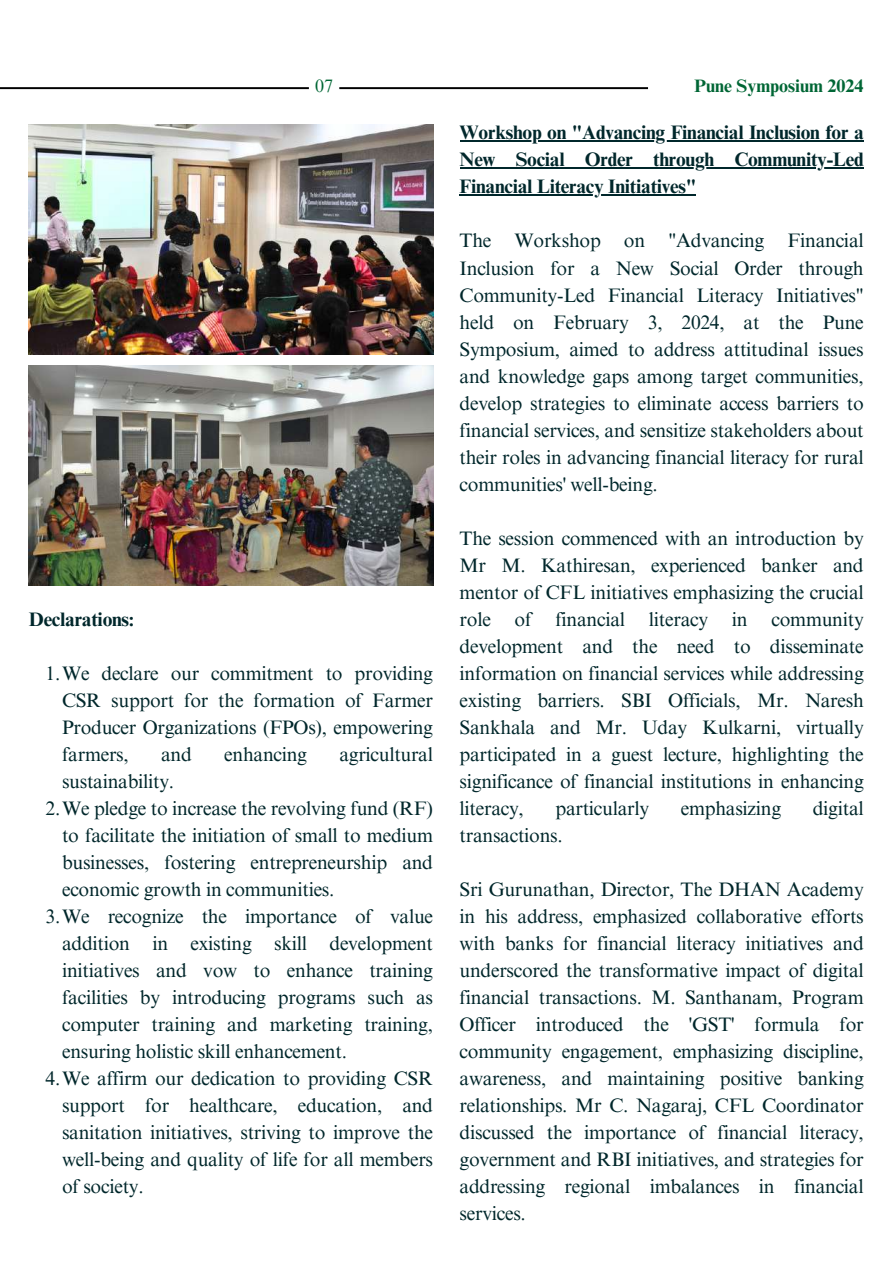
<style>
.page{position:relative;width:893px;height:1264px;background:#fff}
.page>*{position:absolute;margin:0;border:0;box-sizing:border-box;transform-origin:0 0}
.t1{font:19.5px/27px "Times NRMT Pro";letter-spacing:-.015em;color:#00272b;text-align:justify}
.t2{font:700 19.5px/27px "Times NRMT Pro";letter-spacing:-.015em;color:#00272b;text-align:justify}
.t3{font:700 18px "Times NRMT Pro";color:#006635}
.t4{font:18px "Times NRMT Pro";color:#006635}
</style>
<div class="page">
<svg style="left:0;top:87px;width:648px;height:2px"></svg>
<img style="left:29px;top:365px;width:404px;height:220px">
<img style="left:29px;top:124px;width:404px;height:231px">
<hr style="left:459px;top:140px;width:404px;height:2px;background:#00272b">
<hr style="left:459px;top:167px;width:404px;height:2px;background:#00272b">
<hr style="left:459px;top:194px;width:237px;height:2px;background:#00272b">
<p class="t4" style="left:315px;top:79px;width:20px">07</p>
<p class="t3" style="left:694px;top:79px;width:171px">Pune Symposium 2024</p>
<p class="t2" style="left:29px;top:608px;width:107px">Declarations:</p>
<p class="t1" style="left:62px;top:662px;width:372px;text-indent:-16px">1.We declare our commitment to providing CSR support for the formation of Farmer Producer Organizations (FPOs), empowering farmers,</p>
<p class="t1" style="left:161px;top:743px;width:32px">and</p>
<p class="t1" style="left:224px;top:743px;width:84px">enhancing</p>
<p class="t1" style="left:339px;top:743px;width:95px">agricultural</p>
<p class="t1" style="left:62px;top:770px;width:114px">sustainability.</p>
<p class="t1" style="left:46px;top:797px;width:389px">2.We pledge to increase the revolving fund (RF)</p>
<p class="t1" style="left:62px;top:824px;width:372px">to facilitate the initiation of small to medium</p>
<p class="t1" style="left:62px;top:851px;width:372px">businesses, fostering entrepreneurship and</p>
<p class="t1" style="left:62px;top:878px;width:274px">economic growth in communities.</p>
<p class="t1" style="left:46px;top:905px;width:389px">3.We recognize the importance of value</p>
<p class="t1" style="left:62px;top:932px;width:372px">addition in existing skill development</p>
<p class="t1" style="left:62px;top:959px;width:372px">initiatives and vow to enhance training</p>
<p class="t1" style="left:62px;top:986px;width:372px">facilities by introducing programs such as</p>
<p class="t1" style="left:62px;top:1013px;width:372px">computer training and marketing training,</p>
<p class="t1" style="left:62px;top:1040px;width:286px">ensuring holistic skill enhancement.</p>
<p class="t1" style="left:46px;top:1067px;width:389px">4.We affirm our dedication to providing CSR</p>
<p class="t1" style="left:62px;top:1094px;width:372px">support for healthcare, education, and</p>
<p class="t1" style="left:62px;top:1121px;width:372px">sanitation initiatives, striving to improve the</p>
<p class="t1" style="left:62px;top:1148px;width:372px">well-being and quality of life for all members</p>
<p class="t1" style="left:62px;top:1175px;width:83px">of society.</p>
<p class="t2" style="left:459px;top:122px;width:405px">Workshop on "Advancing Financial Inclusion for a New Social Order through Community-Led Financial Literacy Initiatives"</p>
<p class="t1" style="left:459px;top:230px;width:405px">The Workshop on "Advancing Financial Inclusion for a New Social Order through Community-Led Financial Literacy Initiatives" held on February 3, 2024, at the Pune Symposium, aimed to address attitudinal issues and knowledge gaps among target communities, develop strategies to eliminate access barriers to financial services, and sensitize stakeholders about their roles in advancing financial literacy for rural communities' well-being.</p>
<p class="t1" style="left:459px;top:527px;width:405px">The session commenced with an introduction by Mr M. Kathiresan, experienced banker and mentor of CFL initiatives emphasizing the crucial role of financial literacy in community development and the need to disseminate information on financial services while addressing existing barriers. SBI Officials, Mr. Naresh Sankhala and Mr. Uday Kulkarni, virtually participated in a guest lecture, highlighting the significance of financial institutions in enhancing literacy,</p>
<p class="t1" style="left:555px;top:797px;width:95px">particularly</p>
<p class="t1" style="left:680px;top:797px;width:102px">emphasizing</p>
<p class="t1" style="left:812px;top:797px;width:52px">digital</p>
<p class="t1" style="left:459px;top:824px;width:105px">transactions.</p>
<p class="t1" style="left:459px;top:878px;width:405px">Sri Gurunathan, Director, The DHAN Academy in his address, emphasized collaborative efforts with banks for financial literacy initiatives and underscored the transformative impact of digital financial transactions. M. Santhanam, Program Officer introduced the 'GST' formula for community engagement, emphasizing discipline, awareness, and maintaining positive banking relationships. Mr C. Nagaraj, CFL Coordinator discussed the importance of financial literacy, government and RBI initiatives, and strategies for addressing regional imbalances in financial services.</p>
</div>
